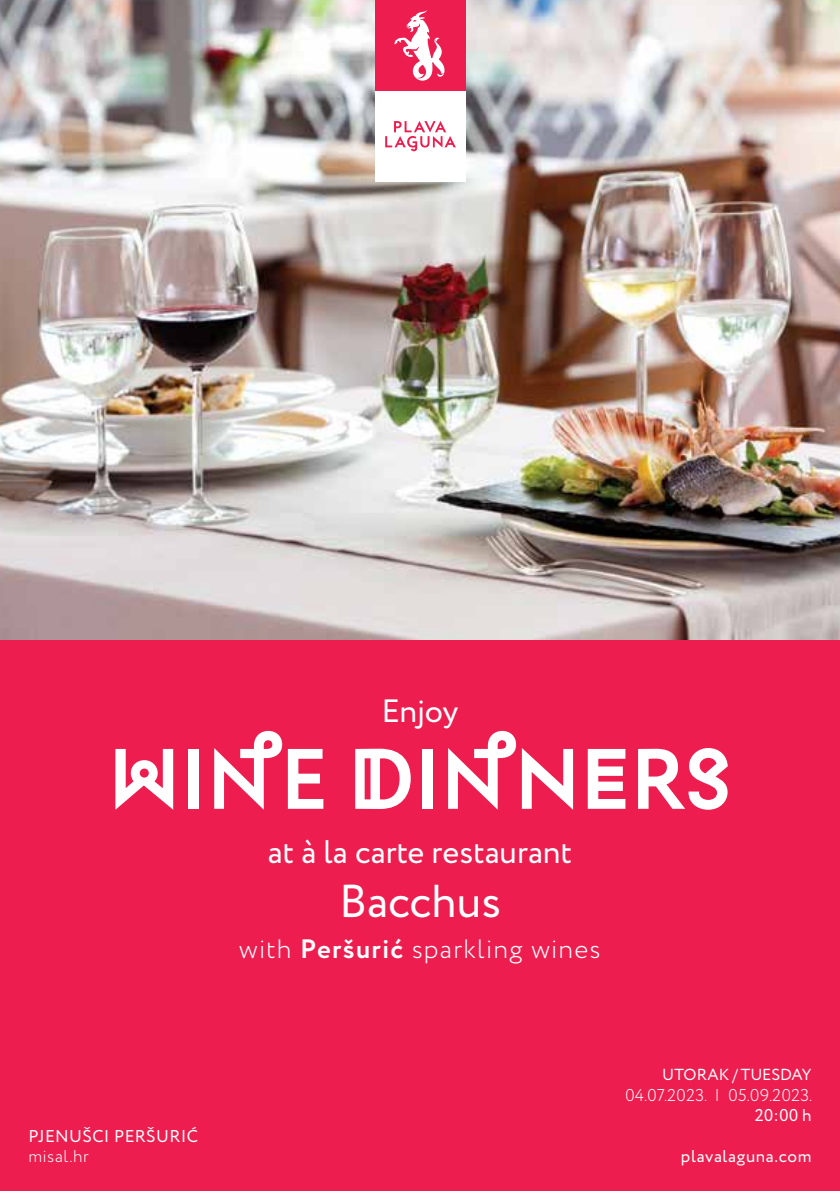
<style>
.page{position:relative;width:840px;height:1191px;background:#fff}
.page>*{position:absolute;margin:0;border:0;box-sizing:border-box;transform-origin:0 0}
.t1{font:85.6px "Plava Laguna";letter-spacing:-.02em;color:#fff}
.t2{font:46px "Circe";color:#fff}
.t3{font:32.6px "Circe";color:#fff}
.t4{font:32.2px "Circe";letter-spacing:-.02em;color:#fff}
.t5{font:300 26.6px "Circe";letter-spacing:.04em;color:#fff}
.t6{font:17.2px "Circe";letter-spacing:.025em;color:#fff}
.t7{font:300 17.2px "Circe";color:#fff}
.t8{font:16px "Circe";color:#fff}
.s1{font-weight:700}
</style>
<div class="page">
<img style="left:0;top:0;width:839px;height:641px">
<div style="left:374px;top:91px;width:91px;height:90px;background:#fff"></div>
<div style="left:374px;top:0;width:91px;height:91px;background:#ed1d4f"></div>
<svg style="left:385px;top:121px;width:70px;height:30px"></svg>
<svg style="left:394px;top:10px;width:51px;height:71px"></svg>
<div style="left:0;top:641px;width:839px;height:550px;background:#ed1d4f"></div>
<h3 class="t4" style="left:381px;top:689px;width:78px">Enjoy</h3>
<h1 class="t1" style="left:107px;top:731px;width:627px">WINE DINNERS</h1>
<h3 class="t3" style="left:268px;top:829px;width:305px">at à la carte restaurant</h3>
<h2 class="t2" style="left:339px;top:871px;width:163px">Bacchus</h2>
<h3 class="t5" style="left:239px;top:931px;width:363px">with <span class="s1">Peršurić</span> sparkling wines</h3>
<p class="t6" style="left:28px;top:1124px;width:171px">PJENUŠCI PERŠURIĆ</p>
<p class="t7" style="left:28px;top:1145px;width:62px">misal.hr</p>
<p class="t8" style="left:662px;top:1064px;width:151px">UTORAK / TUESDAY</p>
<p class="t7" style="left:624px;top:1083px;width:189px">04.07.2023. | 05.09.2023.</p>
<p class="t6" style="left:754px;top:1103px;width:58px">20:00 h</p>
<p class="t6" style="left:680px;top:1144px;width:132px">plavalaguna.com</p>
</div>
